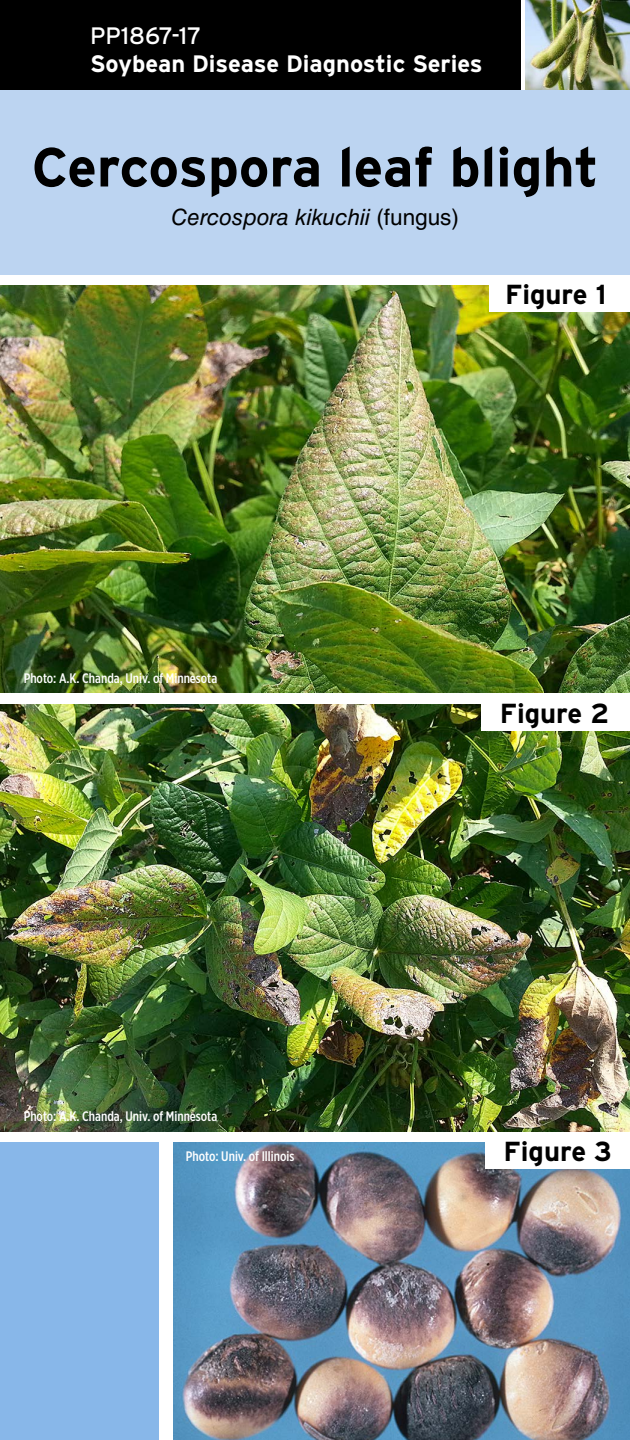
<style>
.page{position:relative;width:630px;height:1440px;background:#fff}
.page>*{position:absolute;margin:0;border:0;box-sizing:border-box;transform-origin:0 0}
.t1{font:700 55px "Interstate";color:#000}
.t2{font:700 27.5px "Interstate";color:#000}
.t3{font:700 23.75px "Interstate";color:#fff}
.t4{font:23.75px "Interstate";color:#fff}
.t5{font:italic 22.5px "Helvetica LT Std";color:#000}
.t6{font:500 13.75px "Gotham X Narrow";color:#fff}
.s1{font-style:normal}
</style>
<div class="page">
<img style="left:173px;top:1143px;width:457px;height:297px">
<img style="left:0;top:704px;width:630px;height:428px">
<img style="left:0;top:286px;width:630px;height:407px">
<div style="left:0;top:90px;width:630px;height:184px;background:#bcd4f1"></div>
<div style="left:0;top:0;width:520px;height:90px;background:#000"></div>
<div style="left:489px;top:277px;width:141px;height:35px;background:#fff"></div>
<div style="left:481px;top:696px;width:149px;height:35px;background:#fff"></div>
<div style="left:485px;top:1139px;width:145px;height:30px;background:#fff"></div>
<div style="left:0;top:1143px;width:159px;height:297px;background:#88b7e9"></div>
<img style="left:525px;top:0;width:105px;height:90px">
<h3 class="t4" style="left:90px;top:22px;width:113px">PP1867-17</h3>
<h3 class="t3" style="left:90px;top:49px;width:394px">Soybean Disease Diagnostic Series</h3>
<h1 class="t1" style="left:32px;top:134px;width:569px">Cercospora leaf blight</h1>
<h3 class="t5" style="left:171px;top:204px;width:289px">Cercospora kikuchii <span class="s1">(fungus)</span></h3>
<p class="t6" style="left:24px;top:669px;width:195px">Photo: A.K. Chanda, Univ. of Minnesota</p>
<p class="t6" style="left:24px;top:1108px;width:195px">Photo: A.K. Chanda, Univ. of Minnesota</p>
<p class="t6" style="left:186px;top:1148px;width:110px">Photo: Univ. of Illinois</p>
<h2 class="t2" style="left:505px;top:278px;width:103px">Figure 1</h2>
<h2 class="t2" style="left:500px;top:697px;width:111px">Figure 2</h2>
<h2 class="t2" style="left:504px;top:1135px;width:110px">Figure 3</h2>
</div>
